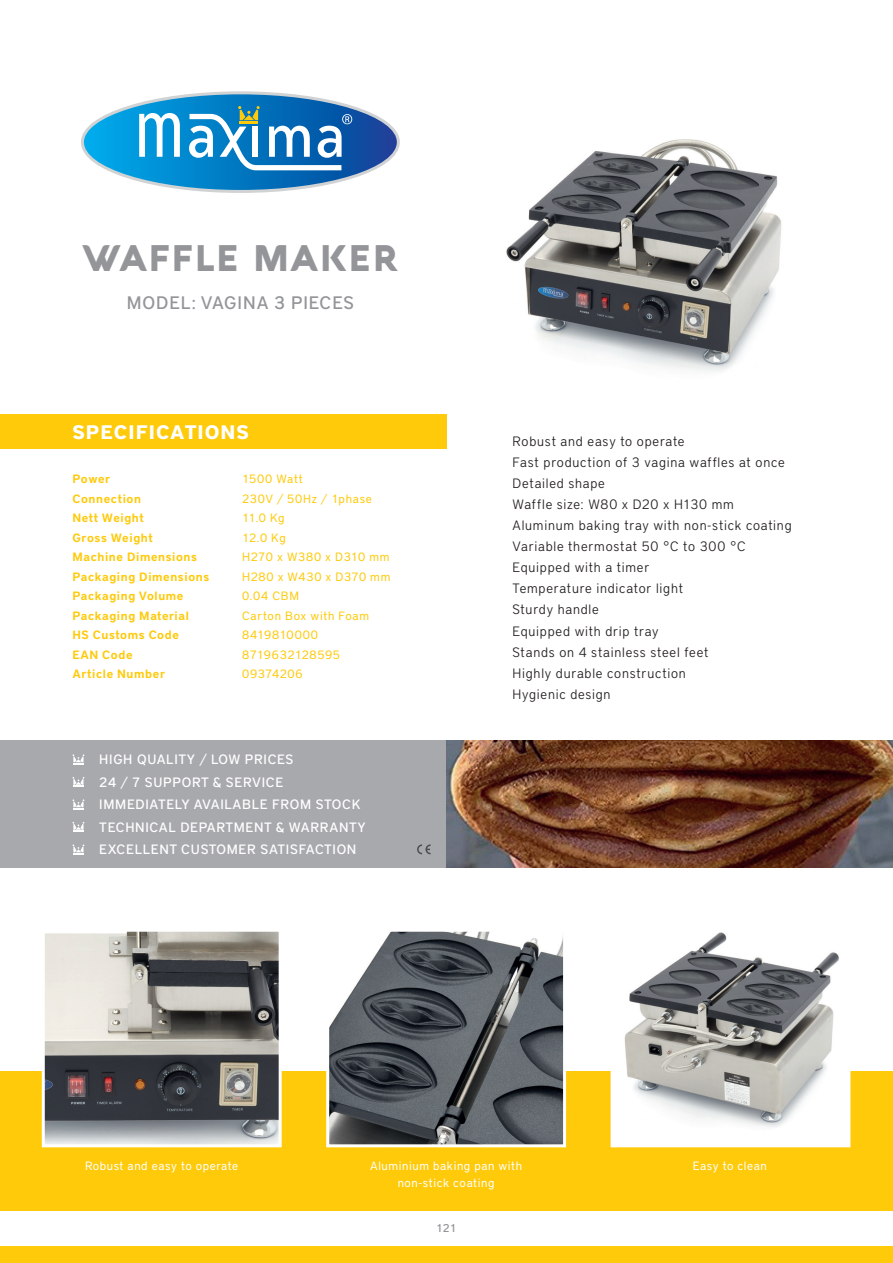
<style>
.page{position:relative;width:893px;height:1263px;background:#fff}
.page>*{position:absolute;margin:0;border:0;box-sizing:border-box;transform-origin:0 0}
.t1{font:900 36px "Aquawax";letter-spacing:.045em;color:#939598}
.t2{font:700 19.5px "District Pro";letter-spacing:.05em;color:#fff}
.t3{font:500 18px "District Pro";letter-spacing:.05em;color:#939598}
.t4{font:300 13.5px/21px "District Pro";letter-spacing:.055em;color:#231f20}
.t5{font:500 13.5px/22.5px "District Pro";letter-spacing:.05em;color:#fff}
.t6{font:600 12px/19.5px "District Pro";letter-spacing:.05em;color:#feca0a}
.t7{font:12px/19.5px "District Pro";letter-spacing:.055em;color:#feca0a}
.t8{font:12px/16.5px "District Pro";letter-spacing:.05em;color:#fff;text-align:center}
.t9{font:500 11.25px "District Pro";color:#939598}
</style>
<div class="page">
<div style="left:0;top:1071px;width:893px;height:192px;background:#feca0a"></div>
<div style="left:0;top:1211px;width:893px;height:34px;background:#fff"></div>
<div style="left:0;top:740px;width:446px;height:128px;background:#a8a9ad"></div>
<div style="left:0;top:415px;width:446px;height:34px;background:#feca0a"></div>
<svg style="left:82px;top:93px;width:316px;height:99px"></svg>
<svg style="left:73px;top:754px;width:11px;height:10px"></svg>
<svg style="left:73px;top:777px;width:11px;height:10px"></svg>
<svg style="left:73px;top:799px;width:11px;height:10px"></svg>
<svg style="left:73px;top:844px;width:11px;height:10px"></svg>
<svg style="left:73px;top:822px;width:11px;height:10px"></svg>
<svg style="left:417px;top:844px;width:14px;height:10px"></svg>
<img style="left:446px;top:740px;width:447px;height:128px">
<img style="left:506px;top:139px;width:276px;height:233px">
<svg style="left:41px;top:931px;width:241px;height:217px;background:#8e8d8a"></svg>
<svg style="left:326px;top:931px;width:241px;height:217px;background:#676b6f"></svg>
<svg style="left:610px;top:932px;width:241px;height:216px"></svg>
<h1 class="t1" style="left:83px;top:234px;width:317px">WAFFLE MAKER</h1>
<h3 class="t3" style="left:127px;top:290px;width:229px">MODEL: VAGINA 3 PIECES</h3>
<h2 class="t2" style="left:73px;top:418px;width:178px">SPECIFICATIONS</h2>
<p class="t6" style="left:73px;top:469px;width:138px">Power<br>Connection<br>Nett Weight<br>Gross Weight<br>Machine Dimensions<br>Packaging Dimensions<br>Packaging Volume<br>Packaging Material<br>HS Customs Code<br>EAN Code<br>Article Number</p>
<p class="t7" style="left:242px;top:469px;width:150px">1500 Watt<br>230V / 50Hz / 1phase<br>11.0 Kg<br>12.0 Kg<br>H270 x W380 x D310 mm<br>H280 x W430 x D370 mm<br>0.04 CBM<br>Carton Box with Foam<br>8419810000<br>8719632128595<br>09374206</p>
<p class="t5" style="left:99px;top:748px;width:268px">HIGH QUALITY / LOW PRICES<br>24 / 7 SUPPORT &amp; SERVICE<br>IMMEDIATELY AVAILABLE FROM STOCK<br>TECHNICAL DEPARTMENT &amp; WARRANTY<br>EXCELLENT CUSTOMER SATISFACTION</p>
<p class="t4" style="left:513px;top:430px;width:281px">Robust and easy to operate<br>Fast production of 3 vagina waffles at once<br>Detailed shape<br>Waffle size: W80 x D20 x H130 mm<br>Aluminum baking tray with non-stick coating<br>Variable thermostat 50 °C to 300 °C<br>Equipped with a timer<br>Temperature indicator light<br>Sturdy handle<br>Equipped with drip tray<br>Stands on 4 stainless steel feet<br>Highly durable construction<br>Hygienic design</p>
<p class="t8" style="left:85px;top:1157px;width:155px">Robust and easy to operate</p>
<p class="t8" style="left:370px;top:1157px;width:153px">Aluminium baking pan with non-stick coating</p>
<p class="t8" style="left:693px;top:1157px;width:75px">Easy to clean</p>
<p class="t9" style="left:436px;top:1221px;width:22px">121</p>
</div>
